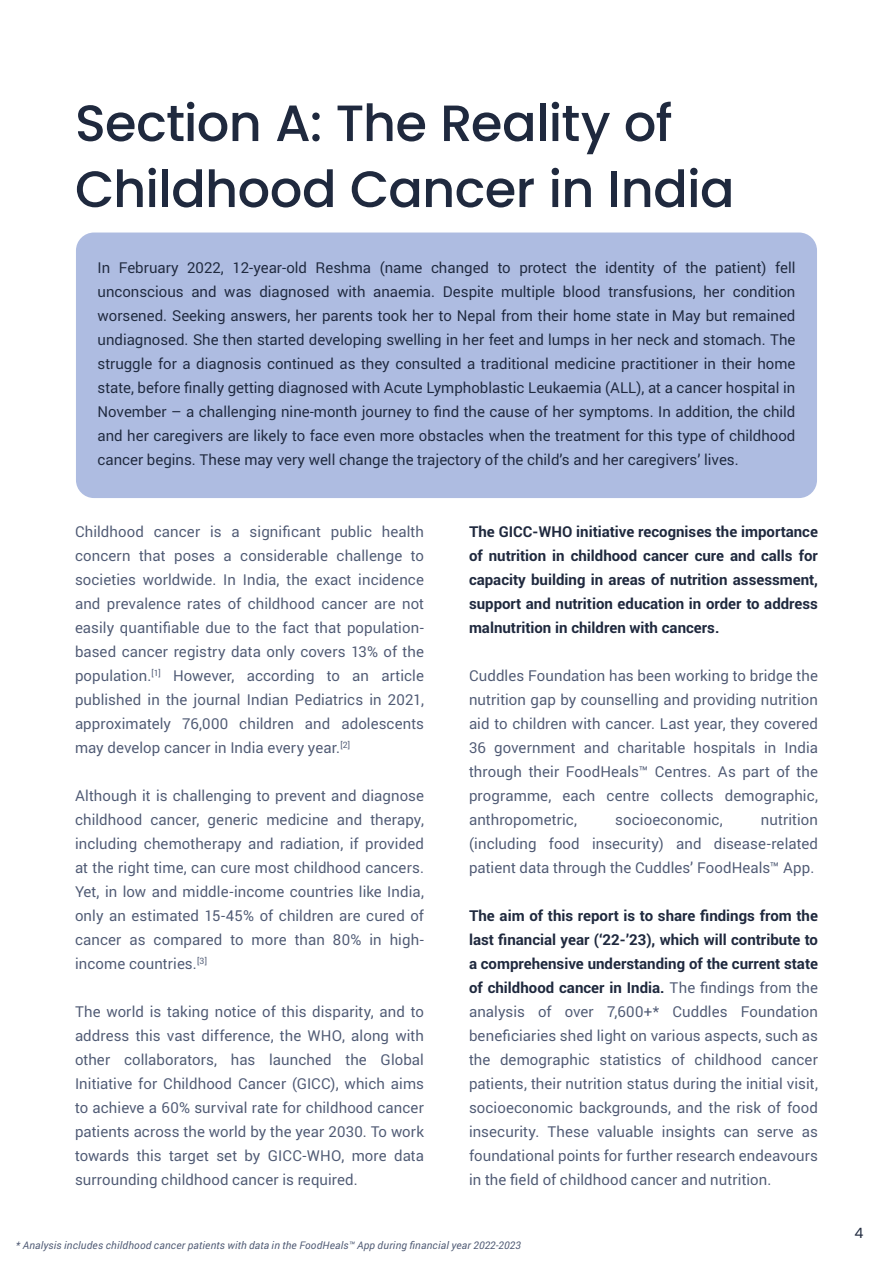
<style>
.page{position:relative;width:893px;height:1263px;background:#fff}
.page>*{position:absolute;margin:0;border:0;box-sizing:border-box;transform-origin:0 0}
.t1{font:500 51px/66px "Poppins";letter-spacing:-.015em;color:#1f293e}
.t2{font:15px/24px "Roboto";letter-spacing:.005em;color:#4f5a74;text-align:justify}
.t3{font:15px/24px "Roboto";color:#1f293e;text-align:justify}
.t4{font:700 15px/24px "Roboto";color:#1f293e;text-align:justify}
.t5{font:14.25px "Poppins";color:#1f293e}
.t6{font:italic 10.5px "Roboto";letter-spacing:.02em;color:#4f5a74}
.s1{font-weight:700;color:#1f293e}
</style>
<div class="page">
<div style="left:76px;top:232px;width:741px;height:266px;background:#aebce1;border-radius:18px"></div>
<h1 class="t1" style="left:75px;top:90px;width:661px">Section A: The Reality of<br>Childhood Cancer in India</h1>
<p class="t3" style="left:98px;top:255px;width:699px">In February 2022, 12-year-old Reshma (name changed to protect the identity of the patient) fell unconscious and was diagnosed with anaemia. Despite multiple blood transfusions, her condition worsened. Seeking answers, her parents took her to Nepal from their home state in May but remained undiagnosed. She then started developing swelling in her feet and lumps in her neck and stomach. The struggle for a diagnosis continued as they consulted a traditional medicine practitioner in their home state, before finally getting diagnosed with Acute Lymphoblastic Leukaemia (ALL), at a cancer hospital in November – a challenging nine-month journey to find the cause of her symptoms. In addition, the child and her caregivers are likely to face even more obstacles when the treatment for this type of childhood cancer begins. These may very well change the trajectory of the child’s and her caregivers’ lives.</p>
<p class="t2" style="left:75px;top:519px;width:350px">Childhood cancer is a significant public health concern that poses a considerable challenge to societies worldwide. In India, the exact incidence and prevalence rates of childhood cancer are not easily quantifiable due to the fact that population&shy;based cancer registry data only covers 13% of the population.<sup>[1]</sup> However, according to an article published in the journal Indian Pediatrics in 2021, approximately 76,000 children and adolescents may develop cancer in India every year.<sup>[2]</sup></p>
<p class="t2" style="left:75px;top:783px;width:350px">Although it is challenging to prevent and diagnose childhood cancer, generic medicine and therapy, including chemotherapy and radiation, if provided at the right time, can cure most childhood cancers.<br>Yet, in low and middle-income countries like India, only an estimated 15-45% of children are cured of cancer as compared to more than 80% in high&shy;income countries.<sup>[3]</sup></p>
<p class="t2" style="left:75px;top:999px;width:350px">The world is taking notice of this disparity, and to address this vast difference, the WHO, along with other collaborators, has launched the Global Initiative for Childhood Cancer (GICC), which aims to achieve a 60% survival rate for childhood cancer patients across the world by the year 2030. To work towards this target set by GICC-WHO, more data surrounding childhood cancer is required.</p>
<p class="t4" style="left:469px;top:519px;width:350px">The GICC-WHO initiative recognises the importance of nutrition in childhood cancer cure and calls for capacity building in areas of nutrition assessment, support and nutrition education in order to address malnutrition in children with cancers.</p>
<p class="t2" style="left:469px;top:663px;width:350px">Cuddles Foundation has been working to bridge the nutrition gap by counselling and providing nutrition aid to children with cancer. Last year, they covered 36 government and charitable hospitals in India through their FoodHeals™ Centres. As part of the programme, each centre collects demographic, anthropometric,</p>
<p class="t2" style="left:469px;top:807px;width:350px;text-indent:292px">nutrition (including food insecurity) and disease-related patient data through the Cuddles’ FoodHeals™ App.</p>
<p class="t2" style="left:469px;top:903px;width:350px"><span class="s1">The aim of this report is to share findings from the last financial year (‘22-’23), which will contribute to a comprehensive understanding of the current state of childhood cancer in India.</span> The findings from the analysis of over 7,600+* Cuddles Foundation beneficiaries shed light on various aspects, such as the demographic statistics of childhood cancer patients, their nutrition status during the initial visit, socioeconomic backgrounds, and the risk of food insecurity. These valuable insights can serve as foundational points for further research endeavours in the field of childhood cancer and nutrition.</p>
<p class="t2" style="left:615px;top:807px;width:109px">socioeconomic,</p>
<p class="t6" style="left:16px;top:1239px;width:506px">* Analysis includes childhood cancer patients with data in the FoodHeals™ App during financial year 2022-2023</p>
<p class="t5" style="left:854px;top:1224px;width:10px">4</p>
</div>
